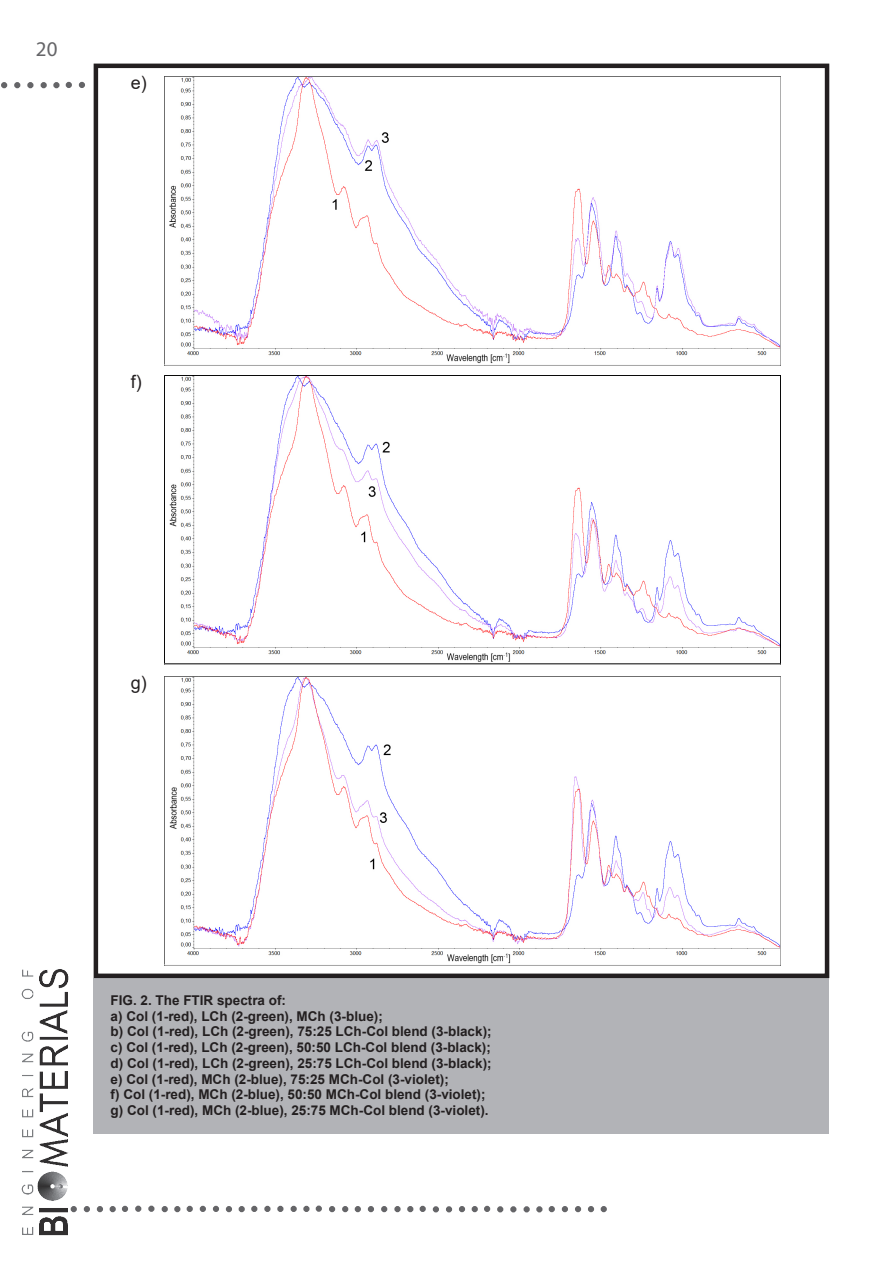
<style>
.page{position:relative;width:893px;height:1263px;background:#fff}
.page>*{position:absolute;margin:0;border:0;box-sizing:border-box;transform-origin:0 0}
.t1{font:21px "Myriad Pro";color:#656568}
.Tytuł_rozdziału{font:18px "Arial";color:#231f20}
.Podpis_rysunku{font:700 13.5px "Arial";color:#231f20}
</style>
<div class="page">
<svg style="left:79px;top:82px;width:6px;height:6px"></svg>
<svg style="left:66px;top:82px;width:6px;height:6px"></svg>
<div style="left:53px;top:82px;width:7px;height:6px;border:2px solid #656568;border-radius:50%"></div>
<svg style="left:41px;top:82px;width:6px;height:6px"></svg>
<svg style="left:14px;top:82px;width:6px;height:6px"></svg>
<div style="left:27px;top:82px;width:7px;height:6px;border:2px solid #656568;border-radius:50%"></div>
<svg style="left:1px;top:82px;width:6px;height:6px"></svg>
<svg style="left:329px;top:1206px;width:6px;height:6px"></svg>
<svg style="left:342px;top:1206px;width:6px;height:6px"></svg>
<div style="left:316px;top:1205px;width:6px;height:7px;border:2px solid #656568;border-radius:50%"></div>
<div style="left:303px;top:1206px;width:7px;height:6px;border:2px solid #656568;border-radius:50%"></div>
<svg style="left:291px;top:1206px;width:6px;height:6px"></svg>
<div style="left:264px;top:1206px;width:7px;height:6px;border:2px solid #656568;border-radius:50%"></div>
<div style="left:277px;top:1206px;width:7px;height:6px;border:2px solid #656568;border-radius:50%"></div>
<svg style="left:251px;top:1206px;width:6px;height:6px"></svg>
<svg style="left:239px;top:1206px;width:6px;height:6px"></svg>
<svg style="left:226px;top:1206px;width:6px;height:6px"></svg>
<svg style="left:200px;top:1206px;width:6px;height:6px"></svg>
<svg style="left:213px;top:1206px;width:6px;height:6px"></svg>
<svg style="left:187px;top:1206px;width:6px;height:6px"></svg>
<svg style="left:174px;top:1206px;width:6px;height:6px"></svg>
<svg style="left:162px;top:1206px;width:6px;height:6px"></svg>
<div style="left:135px;top:1205px;width:6px;height:7px;border:2px solid #656568;border-radius:50%"></div>
<div style="left:148px;top:1205px;width:7px;height:7px;border:2px solid #656568;border-radius:50%"></div>
<svg style="left:122px;top:1206px;width:6px;height:6px"></svg>
<svg style="left:110px;top:1206px;width:6px;height:6px"></svg>
<svg style="left:97px;top:1206px;width:6px;height:6px"></svg>
<svg style="left:71px;top:1206px;width:6px;height:6px"></svg>
<svg style="left:84px;top:1206px;width:6px;height:6px"></svg>
<svg style="left:601px;top:1206px;width:6px;height:6px"></svg>
<svg style="left:588px;top:1206px;width:6px;height:6px"></svg>
<svg style="left:562px;top:1206px;width:6px;height:6px"></svg>
<svg style="left:575px;top:1206px;width:6px;height:6px"></svg>
<svg style="left:549px;top:1206px;width:6px;height:6px"></svg>
<svg style="left:536px;top:1206px;width:6px;height:6px"></svg>
<svg style="left:524px;top:1206px;width:6px;height:6px"></svg>
<svg style="left:497px;top:1206px;width:6px;height:6px"></svg>
<svg style="left:510px;top:1206px;width:6px;height:6px"></svg>
<svg style="left:484px;top:1206px;width:6px;height:6px"></svg>
<svg style="left:472px;top:1206px;width:6px;height:6px"></svg>
<svg style="left:459px;top:1206px;width:6px;height:6px"></svg>
<svg style="left:433px;top:1206px;width:6px;height:6px"></svg>
<svg style="left:446px;top:1206px;width:6px;height:6px"></svg>
<svg style="left:420px;top:1206px;width:6px;height:6px"></svg>
<svg style="left:407px;top:1206px;width:6px;height:6px"></svg>
<div style="left:394px;top:1206px;width:7px;height:6px;border:2px solid #656568;border-radius:50%"></div>
<svg style="left:368px;top:1206px;width:6px;height:6px"></svg>
<svg style="left:381px;top:1206px;width:6px;height:6px"></svg>
<svg style="left:355px;top:1206px;width:6px;height:6px"></svg>
<img style="left:21px;top:969px;width:47px;height:267px">
<div style="left:94px;top:978px;width:735px;height:155px;background:#b2b3b7"></div>
<img style="left:164px;top:76px;width:616px;height:290px">
<img style="left:164px;top:375px;width:616px;height:290px">
<img style="left:164px;top:676px;width:616px;height:290px">
<div style="left:94px;top:64px;width:735px;height:914px;border:4px solid #231f20"></div>
<h1 class="t1" style="left:36px;top:36px;width:23px">20</h1>
<p class="Tytuł_rozdziału" style="left:131px;top:71px;width:18px">e)</p>
<p class="Tytuł_rozdziału" style="left:131px;top:370px;width:12px">f)</p>
<p class="Tytuł_rozdziału" style="left:131px;top:671px;width:18px">g)</p>
<p class="Podpis_rysunku" style="left:111px;top:991px;width:177px">FIG. 2. The FTIR spectra of:</p>
<p class="Podpis_rysunku" style="left:111px;top:1006px;width:274px">a) Col (1-red), LCh (2-green), MCh (3-blue);</p>
<p class="Podpis_rysunku" style="left:111px;top:1022px;width:383px">b) Col (1-red), LCh (2-green), 75:25 LCh-Col blend (3-black);</p>
<p class="Podpis_rysunku" style="left:111px;top:1038px;width:382px">c) Col (1-red), LCh (2-green), 50:50 LCh-Col blend (3-black);</p>
<p class="Podpis_rysunku" style="left:111px;top:1054px;width:383px">d) Col (1-red), LCh (2-green), 25:75 LCh-Col blend (3-black);</p>
<p class="Podpis_rysunku" style="left:111px;top:1069px;width:340px">e) Col (1-red), MCh (2-blue), 75:25 MCh-Col (3-violet);</p>
<p class="Podpis_rysunku" style="left:111px;top:1085px;width:377px">f) Col (1-red), MCh (2-blue), 50:50 MCh-Col blend (3-violet);</p>
<p class="Podpis_rysunku" style="left:111px;top:1101px;width:380px">g) Col (1-red), MCh (2-blue), 25:75 MCh-Col blend (3-violet).</p>
</div>
